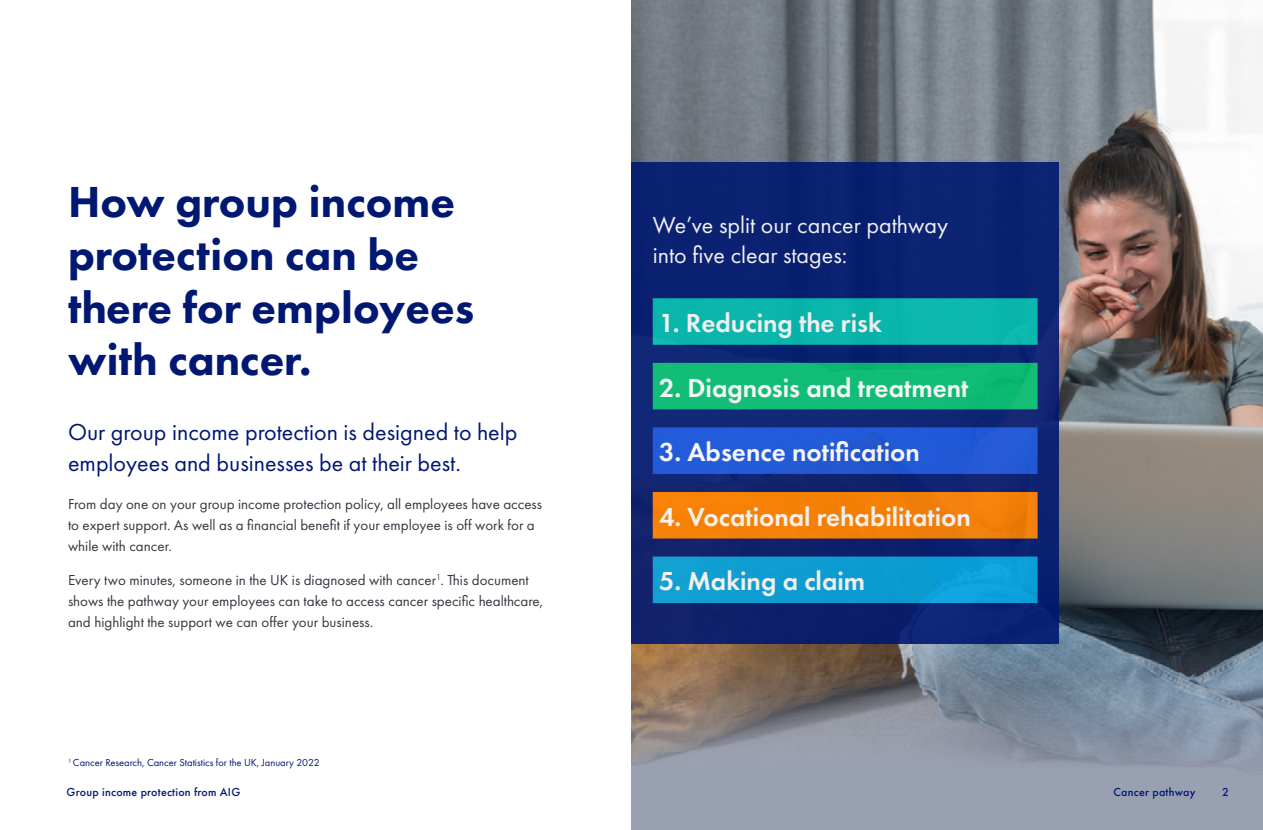
<style>
.page{position:relative;width:1263px;height:830px;background:#fff}
.page>*{position:absolute;margin:0;border:0;box-sizing:border-box;transform-origin:0 0}
.t1{font:800 45px/52.5px "Futura PT";color:#001871}
.t2{font:600 27px "Futura PT";color:#fff}
.t3{font:24px/31.5px "Futura PT";color:#001871}
.t4{font:24px/30px "Futura PT";color:#fff}
.t5{font:15px/21px "Futura PT";color:#343741}
.t6{font:500 12px "Futura PT";letter-spacing:.02em;color:#001871}
.t7{font:10.5px "Futura PT";color:#001871}
</style>
<div class="page">
<img style="left:631px;top:0;width:632px;height:829px">
<div style="left:631px;top:162px;width:428px;height:481px;background:#0c2272"></div>
<div style="left:653px;top:298px;width:384px;height:46px;background:#0ab6ac"></div>
<div style="left:653px;top:362px;width:384px;height:47px;background:#11bd76"></div>
<div style="left:653px;top:427px;width:384px;height:46px;background:#235ad8"></div>
<div style="left:653px;top:491px;width:384px;height:47px;background:#f58007"></div>
<div style="left:653px;top:556px;width:384px;height:46px;background:linear-gradient(to right,#119ed0,#0a9ed9)"></div>
<h1 class="t1" style="left:68px;top:175px;width:408px">How group income protection can be there for employees with cancer.</h1>
<h3 class="t3" style="left:68px;top:415px;width:451px">Our group income protection is designed to help employees and businesses be at their best.</h3>
<p class="t5" style="left:68px;top:493px;width:476px">From day one on your group income protection policy, all employees have access to expert support. As well as a financial benefit if your employee is off work for a while with cancer.</p>
<p class="t5" style="left:68px;top:569px;width:477px">Every two minutes, someone in the UK is diagnosed with cancer<sup>1</sup>. This document shows the pathway your employees can take to access cancer specific healthcare, and highlight the support we can offer your business.</p>
<h3 class="t4" style="left:653px;top:210px;width:297px">We’ve split our cancer pathway into five clear stages:</h3>
<h2 class="t2" style="left:659px;top:306px;width:224px">1. Reducing the risk</h2>
<h2 class="t2" style="left:659px;top:370px;width:311px">2. Diagnosis and treatment</h2>
<h2 class="t2" style="left:659px;top:435px;width:262px">3. Absence notification</h2>
<h2 class="t2" style="left:659px;top:499px;width:313px">4. Vocational rehabilitation</h2>
<h2 class="t2" style="left:659px;top:564px;width:208px">5. Making a claim</h2>
<p class="t7" style="left:68px;top:756px;width:253px"><sup>1</sup> Cancer Research, Cancer Statistics for the UK, January 2022</p>
<p class="t6" style="left:67px;top:784px;width:175px">Group income protection from AIG</p>
<p class="t6" style="left:1113px;top:784px;width:83px">Cancer pathway</p>
<p class="t6" style="left:1222px;top:784px;width:8px">2</p>
</div>
